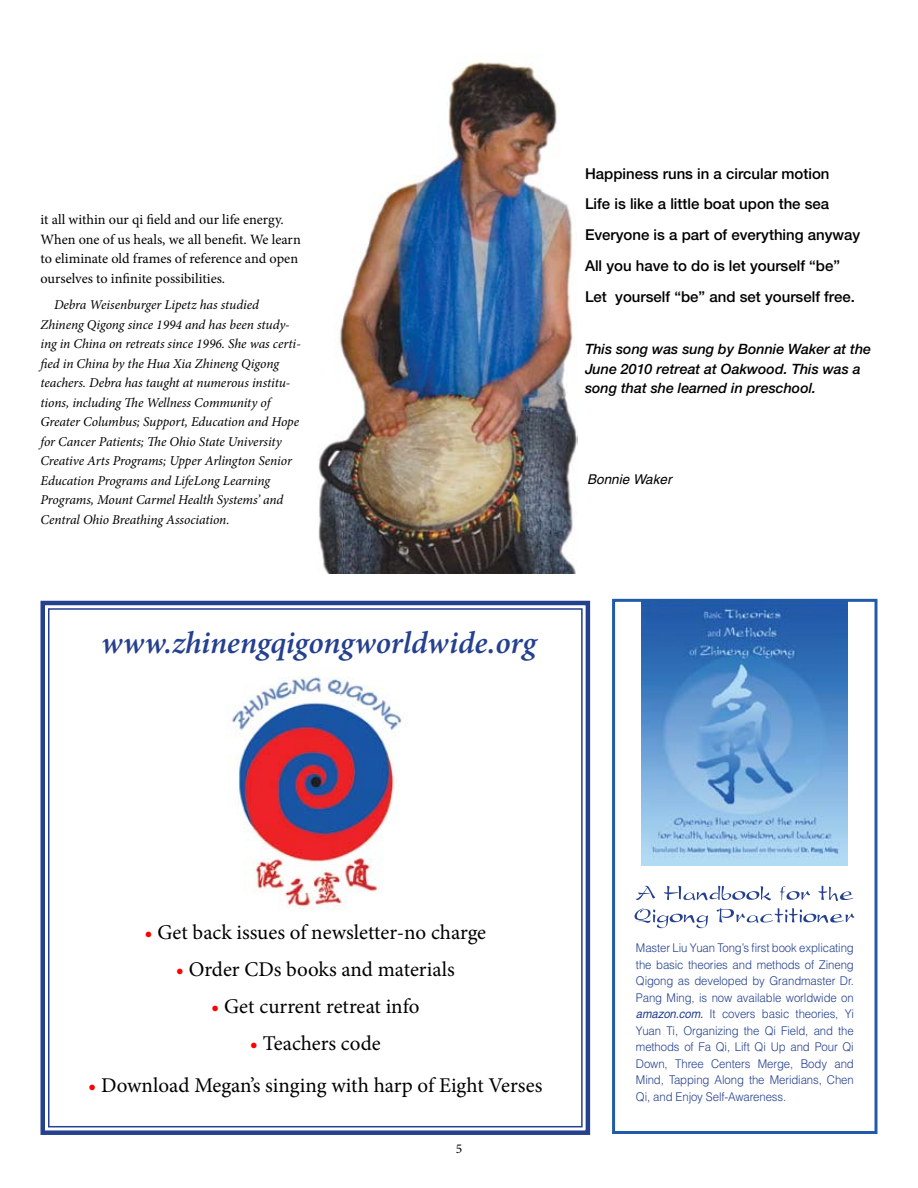
<style>
.page{position:relative;width:918px;height:1188px;background:#fff}
.page>*{position:absolute;margin:0;border:0;box-sizing:border-box;transform-origin:0 0}
.t1{font:italic 600 31.5px "Minion Pro";color:#24408f}
.t2{font:21px "Minion Pro";color:#000}
.t3{font:500 15px/30.8px "Helvetica Neue";color:#000}
.t4{font:14.25px/19.5px "Minion Pro";color:#000}
.t5{font:italic 500 14.25px/19.5px "Helvetica Neue";color:#000}
.t6{font:italic 13.5px/19.5px "Minion Pro";letter-spacing:-.01em;color:#000}
.t7{font:italic 13.5px "Helvetica";color:#000}
.t8{font:13.5px "Minion Pro";color:#000}
.t9{font:300 12px/16.5px "Helvetica";letter-spacing:-.01em;color:#24408f;text-align:justify;scale:.95 1}
.s1{color:#f00}
.s2{font-weight:400;font-style:italic}
</style>
<div class="page">
<img style="left:641px;top:603px;width:207px;height:263px">
<div style="left:612px;top:599px;width:266px;height:535px;border:3px solid #215aa9"></div>
<svg style="left:636px;top:886px;width:217px;height:15px"></svg>
<svg style="left:635px;top:908px;width:219px;height:20px"></svg>
<img style="left:318px;top:54px;width:259px;height:520px">
<svg style="left:40px;top:600px;width:551px;height:535px"></svg>
<div style="left:48px;top:608px;width:535px;height:519px;border:2px solid #24408f"></div>
<img style="left:210px;top:670px;width:208px;height:250px">
<p class="t4" style="left:40px;top:210px;width:262px">it all within our qi field and our life energy.<br>When one of us heals, we all benefit. We learn to eliminate old frames of reference and open ourselves to infinite possibilities.</p>
<p class="t6" style="left:40px;top:295px;width:262px;text-indent:14px">Debra Weisenburger Lipetz has studied Zhineng Qigong since 1994 and has been study&shy;ing in China on retreats since 1996. She was certi&shy;fied in China by the Hua Xia Zhineng Qigong teachers. Debra has taught at numerous institu&shy;tions, including The Wellness Community of Greater Columbus; Support, Education and Hope for Cancer Patients; The Ohio State University Creative Arts Programs; Upper Arlington Senior Education Programs and LifeLong Learning Programs, Mount Carmel Health Systems’ and Central Ohio Breathing Association.</p>
<h1 class="t1" style="left:101px;top:624px;width:437px">www.zhinengqigongworldwide.org</h1>
<p class="t3" style="left:585px;top:158px;width:277px">Happiness runs in a circular motion<br>Life is like a little boat upon the sea Everyone is a part of everything anyway All you have to do is let yourself “be” Let yourself “be” and set yourself free.</p>
<p class="t5" style="left:585px;top:339px;width:288px">This song was sung by Bonnie Waker at the<br>June 2010 retreat at Oakwood. This was a song that she learned in preschool.</p>
<p class="t7" style="left:587px;top:472px;width:86px">Bonnie Waker</p>
<h2 class="t2" style="left:144px;top:919px;width:343px"><span class="s1">•</span> Get back issues of newsletter-no charge</h2>
<h2 class="t2" style="left:176px;top:955px;width:281px"><span class="s1">•</span> Order CDs books and materials</h2>
<h2 class="t2" style="left:211px;top:992px;width:210px"><span class="s1">•</span> Get current retreat info</h2>
<h2 class="t2" style="left:250px;top:1029px;width:132px"><span class="s1">•</span> Teachers code</h2>
<h2 class="t2" style="left:88px;top:1072px;width:456px"><span class="s1">•</span> Download Megan’s singing with harp of Eight Verses</h2>
<p class="t8" style="left:456px;top:1139px;width:8px">5</p>
<p class="t9" style="left:636px;top:939px;width:231px">Master Liu Yuan Tong’s first book explicating the basic theories and methods of Zineng Qigong as developed by Grandmaster Dr.<br>Pang Ming, is now available worldwide on <span class="s2">amazon.com.</span> It covers basic theories, Yi Yuan Ti, Organizing the Qi Field, and the methods of Fa Qi, Lift Qi Up and Pour Qi Down, Three Centers Merge, Body and Mind, Tapping Along the Meridians, Chen Qi, and Enjoy Self-Awareness.</p>
</div>
